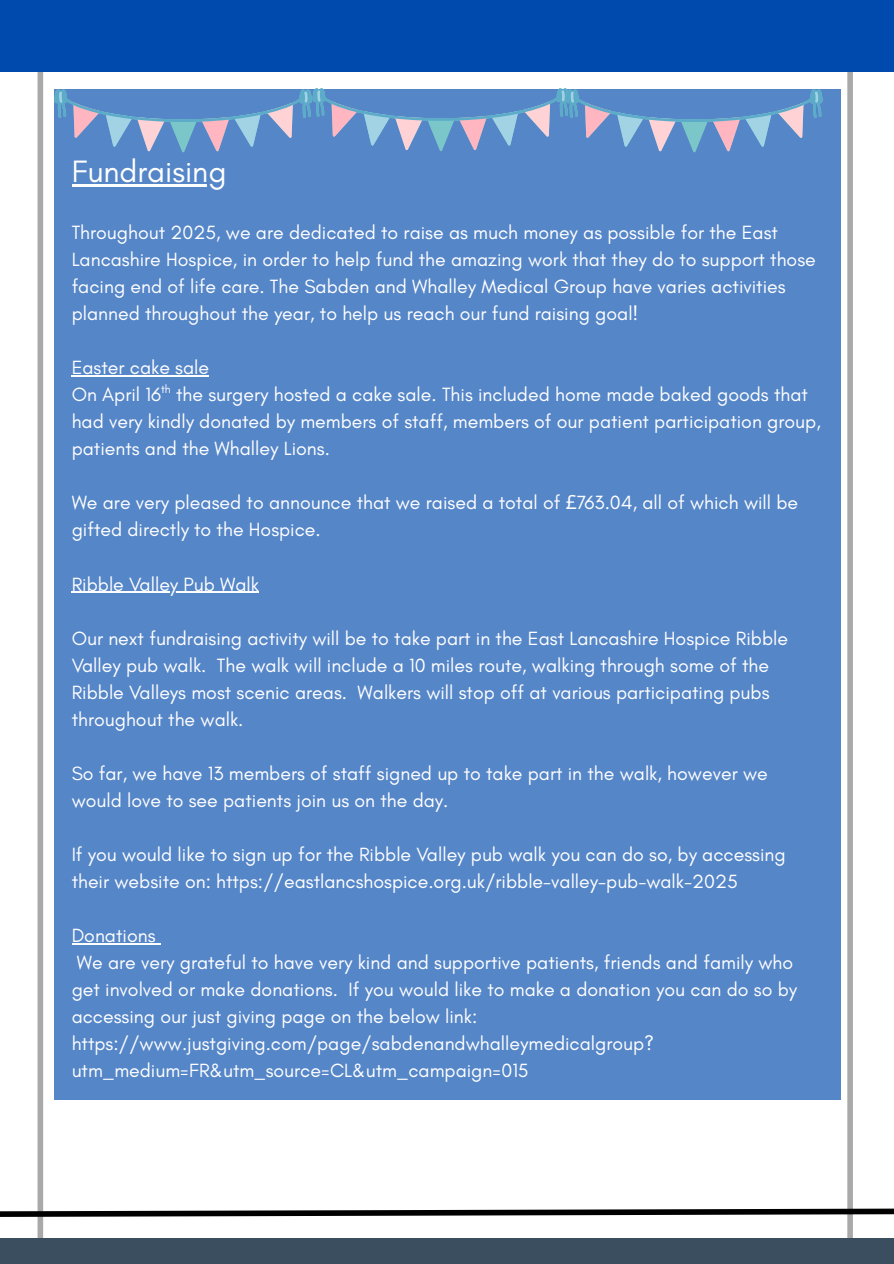
<style>
.page{position:relative;width:894px;height:1264px;background:#fff}
.page>*{position:absolute;margin:0;border:0;box-sizing:border-box;transform-origin:0 0}
.t1{font:31.5px "Glacial Indifference";color:#fff}
.t2{font:19.5px/27px "Glacial Indifference";color:#fff}
.t3{font:11.7px "Glacial Indifference";color:#fff}
.s1{font-family:"Noto Sans"}
</style>
<div class="page">
<div style="left:38px;top:0;width:5px;height:1263px;background:#a9a9a9"></div>
<div style="left:847px;top:0;width:5px;height:1263px;background:#a9a9a9"></div>
<svg style="left:0;top:1205px;width:893px;height:14px"></svg>
<div style="left:54px;top:89px;width:786px;height:1010px;background:#5586c8"></div>
<div style="left:0;top:0;width:893px;height:71px;background:#004aad"></div>
<div style="left:0;top:1238px;width:893px;height:25px;background:#3b4e5f"></div>
<svg style="left:54px;top:88px;width:768px;height:64px"></svg>
<hr style="left:72px;top:184px;width:154px;height:2px;background:#fff">
<hr style="left:72px;top:375px;width:137px;height:1px;background:#fff">
<hr style="left:72px;top:591px;width:187px;height:1px;background:#fff">
<hr style="left:72px;top:942px;width:83px;height:2px;background:#fff">
<p class="t1" style="left:72px;top:152px;width:156px">Fundraising</p>
<p class="t2" style="left:72px;top:219px;width:745px">Throughout 2025, we are dedicated to raise as much money as possible for the East Lancashire Hospice, in order to help fund the amazing work that they do to support those facing end of life care. The Sabden and Whalley Medical Group have varies activities planned throughout the year, to help us reach our fund raising goal!</p>
<p class="t2" style="left:72px;top:354px;width:139px">Easter cake sale</p>
<p class="t2" style="left:72px;top:381px;width:750px">On April 16 the surgery hosted a cake sale. This included home made baked goods that had very kindly donated by members of staff, members of our patient participation group, patients and the Whalley Lions.</p>
<p class="t3" style="left:161px;top:382px;width:11px">th</p>
<p class="t2" style="left:72px;top:489px;width:727px">We are very pleased to announce that we raised a total of <span class="s1">£</span>763.04, all of which will be gifted directly to the Hospice.</p>
<p class="t2" style="left:72px;top:570px;width:189px">Ribble Valley Pub Walk</p>
<h1 class="t2" style="left:72px;top:624px;width:717px">Our next fundraising activity will be to take part in the East Lancashire Hospice Ribble Valley pub walk. The walk will include a 10 miles route, walking through some of the Ribble Valleys most scenic areas. Walkers will stop off at various participating pubs throughout the walk.</h1>
<p class="t2" style="left:72px;top:759px;width:697px">So far, we have 13 members of staff signed up to take part in the walk, however we would love to see patients join us on the day.</p>
<p class="t2" style="left:72px;top:840px;width:715px">If you would like to sign up for the Ribble Valley pub walk you can do so, by accessing their website on: https://eastlancshospice.org.uk/ribble-valley-pub-walk-2025</p>
<p class="t2" style="left:72px;top:921px;width:85px">Donations</p>
<p class="t2" style="left:72px;top:948px;width:726px">We are very grateful to have very kind and supportive patients, friends and family who get involved or make donations. If you would like to make a donation you can do so by accessing our just giving page on the below link:</p>
<p class="t2" style="left:72px;top:1029px;width:584px">https://www.justgiving.com/page/sabdenandwhalleymedicalgroup? utm_medium=FR&amp;utm_source=CL&amp;utm_campaign=015</p>
</div>
